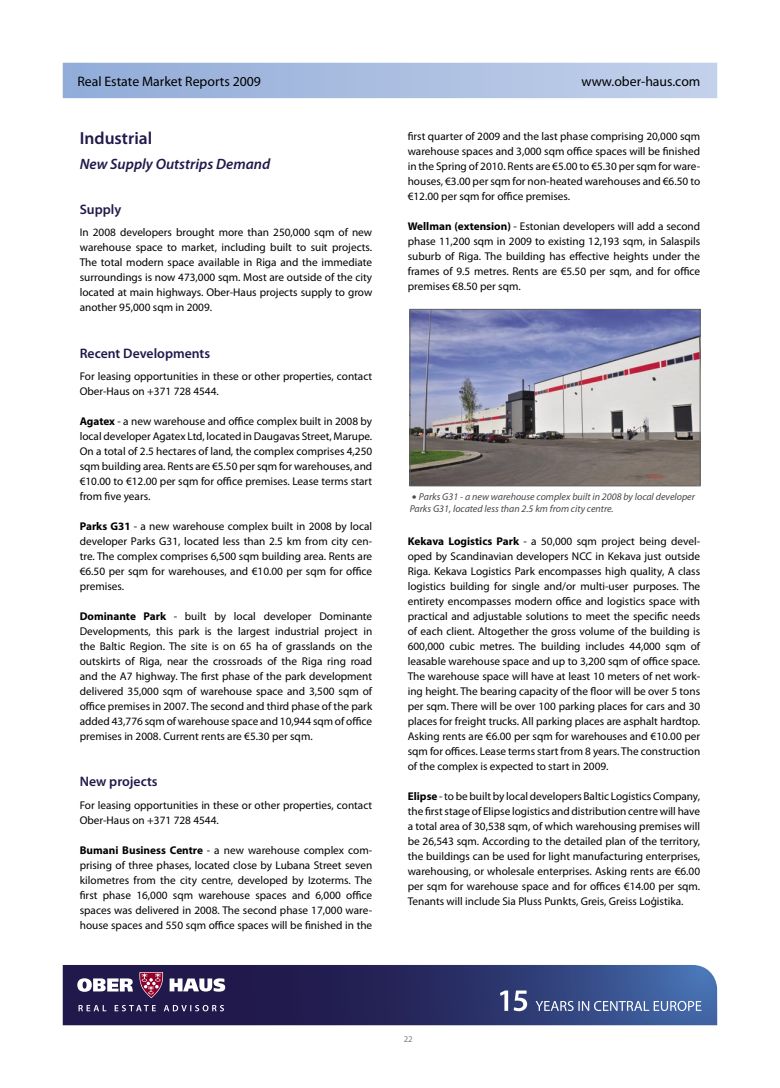
<style>
.page{position:relative;width:780px;height:1088px;background:#fff}
.page>*{position:absolute;margin:0;border:0;box-sizing:border-box;transform-origin:0 0}
.t1{font:600 17.5px "Myriad Pro";color:#21194b}
.t2{font:italic 600 15px "Myriad Pro";color:#21194b}
.t3{font:13.75px "Myriad Pro";color:#000}
.t4{font:600 13.75px "Myriad Pro";color:#21194b}
.t5{font:11.25px/15px "Myriad Pro";color:#000;text-align:justify}
.t6{font:italic 10px/12px "Myriad Pro";color:#484848}
.t7{font:8.75px "Myriad Pro";color:#7c7c7c}
.s1{font-weight:700}
.s2{font-family:"Lucida Grande";font-style:normal}
</style>
<div class="page">
<svg style="left:63px;top:965px;width:654px;height:60px;background:#2b3167"></svg>
<svg style="left:170px;top:978px;width:55px;height:13px"></svg>
<svg style="left:77px;top:972px;width:87px;height:26px"></svg>
<svg style="left:79px;top:1005px;width:27px;height:6px"></svg>
<svg style="left:115px;top:1005px;width:41px;height:6px"></svg>
<svg style="left:164px;top:1005px;width:60px;height:6px"></svg>
<svg style="left:63px;top:63px;width:654px;height:35px;background:#aabee1"></svg>
<svg style="left:500px;top:990px;width:27px;height:21px"></svg>
<svg style="left:535px;top:1001px;width:166px;height:10px;background:#7688b2"></svg>
<img style="left:411px;top:311px;width:287px;height:173px">
<div style="left:409px;top:309px;width:291px;height:177px;border:1px solid #636363"></div>
<p class="t3" style="left:77px;top:73px;width:185px">Real Estate Market Reports 2009</p>
<p class="t3" style="left:581px;top:73px;width:120px">www.ober-haus.com</p>
<p class="t1" style="left:80px;top:129px;width:74px">Industrial</p>
<p class="t2" style="left:80px;top:156px;width:192px">New Supply Outstrips Demand</p>
<p class="t4" style="left:80px;top:202px;width:43px">Supply</p>
<p class="t5" style="left:80px;top:225px;width:294px">In 2008 developers brought more than 250,000 sqm of new warehouse space to market, including built to suit projects.<br>The total modern space available in Riga and the immediate surroundings is now 473,000 sqm. Most are outside of the city located at main highways. Ober-Haus projects supply to grow another 95,000 sqm in 2009.</p>
<p class="t4" style="left:80px;top:346px;width:132px">Recent Developments</p>
<p class="t5" style="left:80px;top:369px;width:294px">For leasing opportunities in these or other properties, contact<br>Ober-Haus on +371 728 4544.</p>
<p class="t5" style="left:80px;top:414px;width:294px"><span class="s1">Agatex</span> - a new warehouse and office complex built in 2008 by local developer Agatex Ltd, located in Daugavas Street, Marupe.<br>On a total of 2.5 hectares of land, the complex comprises 4,250 sqm building area. Rents are €5.50 per sqm for warehouses, and €10.00 to €12.00 per sqm for office premises. Lease terms start from five years.</p>
<p class="t5" style="left:80px;top:519px;width:294px"><span class="s1">Parks G31</span> - a new warehouse complex built in 2008 by local developer Parks G31, located less than 2.5 km from city cen&shy;tre. The complex comprises 6,500 sqm building area. Rents are €6.50 per sqm for warehouses, and €10.00 per sqm for office premises.</p>
<p class="t5" style="left:80px;top:609px;width:294px"><span class="s1">Dominante Park</span> - built by local developer Dominante Developments, this park is the largest industrial project in the Baltic Region. The site is on 65 ha of grasslands on the outskirts of Riga, near the crossroads of the Riga ring road and the A7 highway. The first phase of the park development delivered 35,000 sqm of warehouse space and 3,500 sqm of office premises in 2007. The second and third phase of the park added 43,776 sqm of warehouse space and 10,944 sqm of office premises in 2008. Current rents are €5.30 per sqm.</p>
<p class="t4" style="left:80px;top:774px;width:79px">New projects</p>
<p class="t5" style="left:80px;top:797px;width:294px">For leasing opportunities in these or other properties, contact<br>Ober-Haus on +371 728 4544.</p>
<p class="t5" style="left:80px;top:842px;width:294px"><span class="s1">Bumani Business Centre</span> - a new warehouse complex com&shy;prising of three phases, located close by Lubana Street seven kilometres from the city centre, developed by Izoterms. The first phase 16,000 sqm warehouse spaces and 6,000 office spaces was delivered in 2008. The second phase 17,000 ware&shy;house spaces and 550 sqm office spaces will be finished in the</p>
<p class="t5" style="left:407px;top:128px;width:294px">first quarter of 2009 and the last phase comprising 20,000 sqm warehouse spaces and 3,000 sqm office spaces will be finished in the Spring of 2010. Rents are €5.00 to €5.30 per sqm for ware&shy;houses, €3.00 per sqm for non-heated warehouses and €6.50 to €12.00 per sqm for office premises.</p>
<p class="t5" style="left:407px;top:218px;width:294px"><span class="s1">Wellman (extension)</span> - Estonian developers will add a second phase 11,200 sqm in 2009 to existing 12,193 sqm, in Salaspils suburb of Riga. The building has effective heights under the frames of 9.5 metres. Rents are €5.50 per sqm, and for office premises €8.50 per sqm.</p>
<p class="t6" style="left:409px;top:491px;width:287px"><span class="s2">•</span> Parks G31 - a new warehouse complex built in 2008 by local developer<br>Parks G31, located less than 2.5 km from city centre.</p>
<p class="t5" style="left:407px;top:533px;width:294px"><span class="s1">Kekava Logistics Park</span> - a 50,000 sqm project being devel&shy;oped by Scandinavian developers NCC in Kekava just outside Riga. Kekava Logistics Park encompasses high quality, A class logistics building for single and/or multi-user purposes. The entirety encompasses modern office and logistics space with practical and adjustable solutions to meet the specific needs of each client. Altogether the gross volume of the building is 600,000 cubic metres. The building includes 44,000 sqm of leasable warehouse space and up to 3,200 sqm of office space.<br>The warehouse space will have at least 10 meters of net work&shy;ing height. The bearing capacity of the floor will be over 5 tons per sqm. There will be over 100 parking places for cars and 30 places for freight trucks. All parking places are asphalt hardtop.<br>Asking rents are €6.00 per sqm for warehouses and €10.00 per sqm for offices. Lease terms start from 8 years. The construction of the complex is expected to start in 2009.</p>
<p class="t5" style="left:407px;top:788px;width:294px"><span class="s1">Elipse</span> -to be built by local developers Baltic Logistics Company, the first stage of Elipse logistics and distribution centre will have a total area of 30,538 sqm, of which warehousing premises will be 26,543 sqm. According to the detailed plan of the territory, the buildings can be used for light manufacturing enterprises, warehousing, or wholesale enterprises. Asking rents are €6.00 per sqm for warehouse space and for offices €14.00 per sqm.<br>Tenants will include Sia Pluss Punkts, Greis, Greiss Loģistika.</p>
<p class="t7" style="left:404px;top:1034px;width:10px">22</p>
</div>
